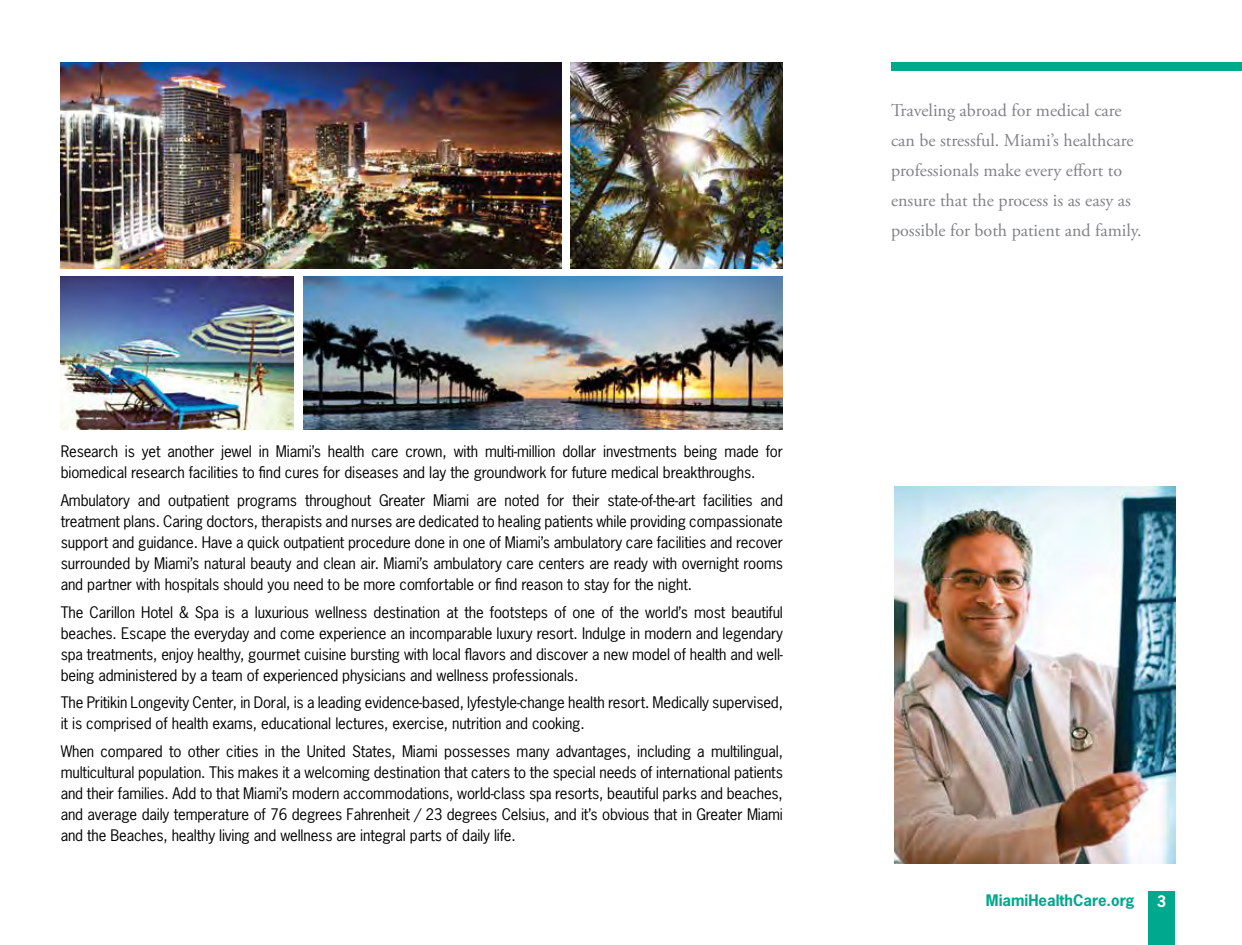
<style>
.page{position:relative;width:1242px;height:945px;background:#fff}
.page>*{position:absolute;margin:0;border:0;box-sizing:border-box;transform-origin:0 0}
.t1{font:18px/30px "Adobe Garamond Pro";color:#808285}
.t2{font:15px/21px "News Gothic Std";letter-spacing:-.01em;color:#000;text-align:justify}
.t3{font:700 15px "News Gothic Std";color:#00a88e}
.t4{font:700 15px "News Gothic Std";color:#fff}
</style>
<div class="page">
<img style="left:570px;top:62px;width:213px;height:207px">
<img style="left:61px;top:62px;width:501px;height:207px">
<div style="left:891px;top:62px;width:351px;height:8px;background:#00a88e"></div>
<div style="left:1148px;top:891px;width:27px;height:54px;background:#00a88e"></div>
<img style="left:894px;top:486px;width:281px;height:378px">
<img style="left:61px;top:276px;width:233px;height:153px">
<img style="left:303px;top:276px;width:480px;height:153px">
<p class="t2" style="left:61px;top:441px;width:724px">Research is yet another jewel in Miami’s health care crown, with multi-million dollar investments being made for biomedical research facilities to find cures for diseases and lay the groundwork for future medical breakthroughs.</p>
<p class="t2" style="left:61px;top:490px;width:724px">Ambulatory and outpatient programs throughout Greater Miami are noted for their state-of-the-art facilities and treatment plans. Caring doctors, therapists and nurses are dedicated to healing patients while providing compassionate support and guidance. Have a quick outpatient procedure done in one of Miami’s ambulatory care facilities and recover surrounded by Miami’s natural beauty and clean air. Miami’s ambulatory care centers are ready with overnight rooms and partner with hospitals should you need to be more comfortable or find reason to stay for the night.</p>
<p class="t2" style="left:61px;top:601px;width:724px">The Carillon Hotel &amp; Spa is a luxurious wellness destination at the footsteps of one of the world’s most beautiful beaches. Escape the everyday and come experience an incomparable luxury resort. Indulge in modern and legendary spa treatments, enjoy healthy, gourmet cuisine bursting with local flavors and discover a new model of health and well&shy;being administered by a team of experienced physicians and wellness professionals.</p>
<p class="t2" style="left:61px;top:692px;width:724px">The Pritikin Longevity Center, in Doral, is a leading evidence-based, lyfestyle-change health resort. Medically supervised, it is comprised of health exams, educational lectures, exercise, nutrition and cooking.</p>
<p class="t2" style="left:61px;top:741px;width:724px">When compared to other cities in the United States, Miami possesses many advantages, including a multilingual, multicultural population. This makes it a welcoming destination that caters to the special needs of international patients and their families. Add to that Miami’s modern accommodations, world-class spa resorts, beautiful parks and beaches, and average daily temperature of 76 degrees Fahrenheit / 23 degrees Celsius, and it’s obvious that in Greater Miami and the Beaches, healthy living and wellness are integral parts of daily life.</p>
<p class="t1" style="left:891px;top:96px;width:252px">Traveling abroad for medical care can be stressful. Miami’s healthcare professionals make every effort to ensure that the process is as easy as possible for both patient and family.</p>
<p class="t3" style="left:986px;top:891px;width:150px">MiamiHealthCare.org</p>
<p class="t4" style="left:1157px;top:892px;width:11px">3</p>
</div>
